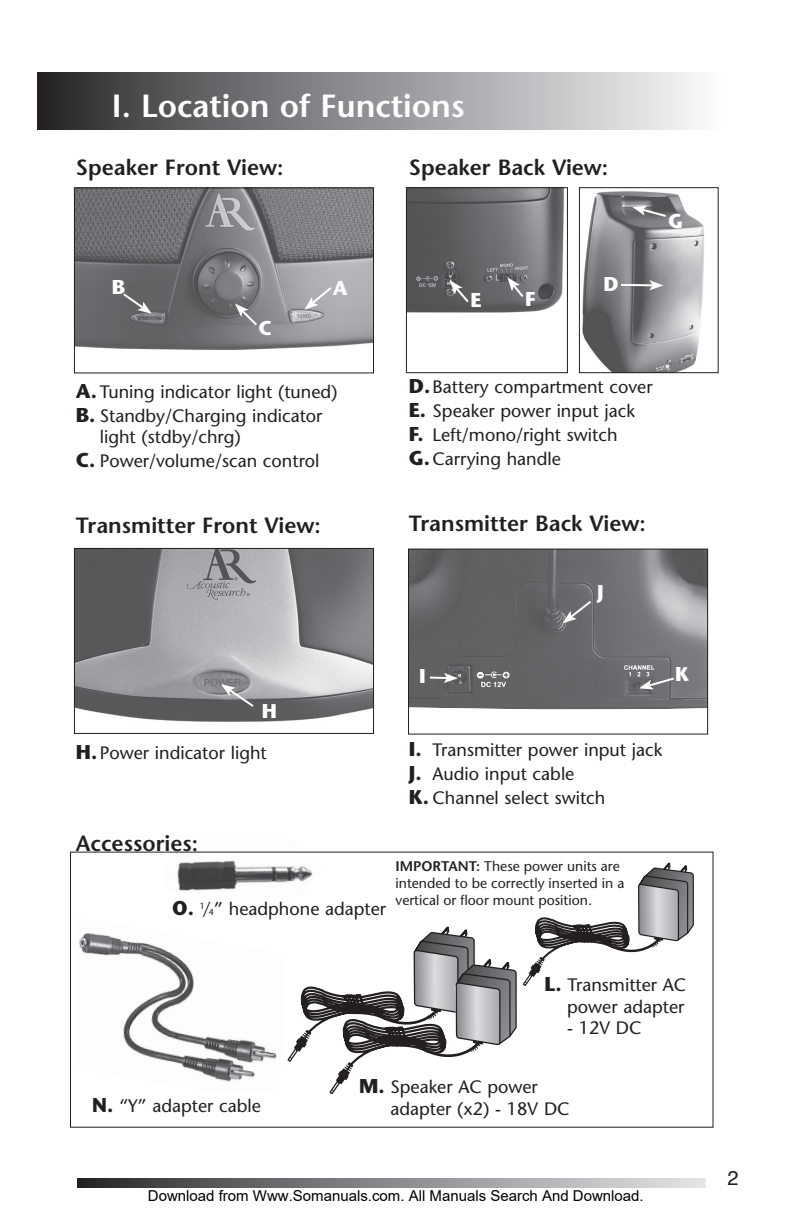
<style>
.page{position:relative;width:792px;height:1224px;background:#fff}
.page>*{position:absolute;margin:0;border:0;box-sizing:border-box;transform-origin:0 0}
.t1{font:600 32px "Stone Sans";color:#fff}
.t2{font:600 22px "Stone Sans";color:#231f20}
.t3{font:700 20px "Stone Sans";color:#fff}
.t4{font:700 20px "Stone Sans";color:#231f20}
.t5{font:20px "Helvetica";color:#231f20}
.t6{font:18px/24px "Stone Sans";color:#231f20}
.t7{font:15px "Arial";color:#000}
.t8{font:14px/16.8px "Stone Sans";color:#231f20}
.s1{font-weight:700;font-size:20px}
.s2{font-style:italic}
.s3{font-size:9px}
.s4{font-weight:600}
</style>
<div class="page">
<img style="left:166px;top:851px;width:158px;height:40px">
<svg style="left:77px;top:1179px;width:629px;height:9px;background:#88888b"></svg>
<div style="left:38px;top:72px;width:683px;height:58px;background:linear-gradient(to right,#2b2b2d,#fafcfe)"></div>
<img style="left:582px;top:191px;width:123px;height:180px">
<div style="left:579px;top:187px;width:140px;height:186px;border:1px solid #231f20"></div>
<img style="left:76px;top:189px;width:296px;height:161px">
<div style="left:74px;top:187px;width:300px;height:186px;border:1px solid #231f20"></div>
<img style="left:76px;top:550px;width:296px;height:172px">
<div style="left:74px;top:548px;width:300px;height:186px;border:1px solid #231f20"></div>
<img style="left:410px;top:551px;width:296px;height:158px">
<div style="left:408px;top:549px;width:300px;height:186px;border:1px solid #231f20"></div>
<img style="left:79px;top:932px;width:198px;height:150px">
<svg style="left:286px;top:860px;width:408px;height:235px"></svg>
<svg style="left:304px;top:285px;width:30px;height:25px"></svg>
<svg style="left:121px;top:291px;width:31px;height:23px"></svg>
<svg style="left:235px;top:304px;width:24px;height:24px"></svg>
<svg style="left:221px;top:684px;width:35px;height:25px"></svg>
<svg style="left:430px;top:673px;width:28px;height:10px"></svg>
<svg style="left:639px;top:676px;width:37px;height:13px"></svg>
<svg style="left:563px;top:599px;width:30px;height:24px"></svg>
<img style="left:408px;top:189px;width:157px;height:124px">
<div style="left:406px;top:187px;width:162px;height:186px;border:1px solid #231f20"></div>
<svg style="left:450px;top:280px;width:21px;height:24px"></svg>
<svg style="left:507px;top:277px;width:18px;height:22px"></svg>
<hr style="left:621px;top:284px;width:32px;height:2px;background:#fff">
<svg style="left:649px;top:280px;width:14px;height:10px"></svg>
<svg style="left:632px;top:206px;width:36px;height:12px"></svg>
<h1 class="t1" style="left:112px;top:87px;width:354px">I. Location of Functions</h1>
<p class="t2" style="left:76px;top:154px;width:209px">Speaker Front View:</p>
<p class="t2" style="left:409px;top:154px;width:201px">Speaker Back View:</p>
<p class="t3" style="left:668px;top:209px;width:16px">G</p>
<p class="t3" style="left:112px;top:275px;width:15px">B</p>
<p class="t3" style="left:333px;top:276px;width:16px">A</p>
<p class="t3" style="left:258px;top:316px;width:15px">C</p>
<p class="t3" style="left:470px;top:288px;width:13px">E</p>
<p class="t3" style="left:525px;top:287px;width:12px">F</p>
<p class="t3" style="left:603px;top:272px;width:17px">D</p>
<p class="t6" style="left:76px;top:380px;width:263px"><span class="s1">A.</span> Tuning indicator light (tuned)<br><span class="s1">B.</span> Standby/Charging indicator</p>
<p class="t6" style="left:76px;top:425px;width:245px;text-indent:24px">light (stdby/chrg)<br><span class="s1">C.</span> Power/volume/scan control</p>
<p class="t6" style="left:409px;top:375px;width:245px"><span class="s1">D.</span>Battery compartment cover<br><span class="s1">E.</span> Speaker power input jack<br><span class="s1">F.</span> Left/mono/right switch<br><span class="s1">G.</span>Carrying handle</p>
<p class="t2" style="left:76px;top:513px;width:246px">Transmitter Front View:</p>
<p class="t2" style="left:409px;top:510px;width:238px">Transmitter Back View:</p>
<p class="t3" style="left:597px;top:580px;width:8px">J</p>
<p class="t3" style="left:262px;top:699px;width:17px">H</p>
<p class="t6" style="left:76px;top:741px;width:192px"><span class="s1">H.</span>Power indicator light</p>
<p class="t3" style="left:419px;top:664px;width:8px">I</p>
<p class="t3" style="left:675px;top:662px;width:16px">K</p>
<p class="t6" style="left:409px;top:738px;width:255px"><span class="s1">I.</span> Transmitter power input jack<br><span class="s1">J.</span> Audio input cable<br><span class="s1">K.</span> Channel select switch</p>
<p class="t2" style="left:76px;top:830px;width:124px">Accessories:</p>
<p class="t4" style="left:172px;top:896px;width:23px">O.</p>
<p class="t6" style="left:200px;top:897px;width:188px"><sup>1</sup><span class="s2">/</span><span class="s3">4</span>” headphone adapter</p>
<p class="t8" style="left:395px;top:858px;width:230px"><span class="s4">IMPORTANT:</span> These power units are intended to be correctly inserted in a vertical or floor mount position.</p>
<p class="t6" style="left:544px;top:974px;width:143px;line-height:21.6px;text-align:right"><span class="s1">L.</span> Transmitter AC power adapter</p>
<p class="t6" style="left:567px;top:1016px;width:76px">- 12V DC</p>
<p class="t6" style="left:92px;top:1094px;width:170px"><span class="s1">N.</span> “Y” adapter cable</p>
<p class="t6" style="left:391px;top:1076px;width:181px;line-height:21.6px;text-indent:-31px"><span class="s1">M.</span> Speaker AC power adapter (x2) - 18V DC</p>
<p class="t7" style="left:148px;top:1187px;width:497px">Download from Www.Somanuals.com. All Manuals Search And Download.</p>
<p class="t5" style="left:727px;top:1161px;width:13px">2</p>
</div>
